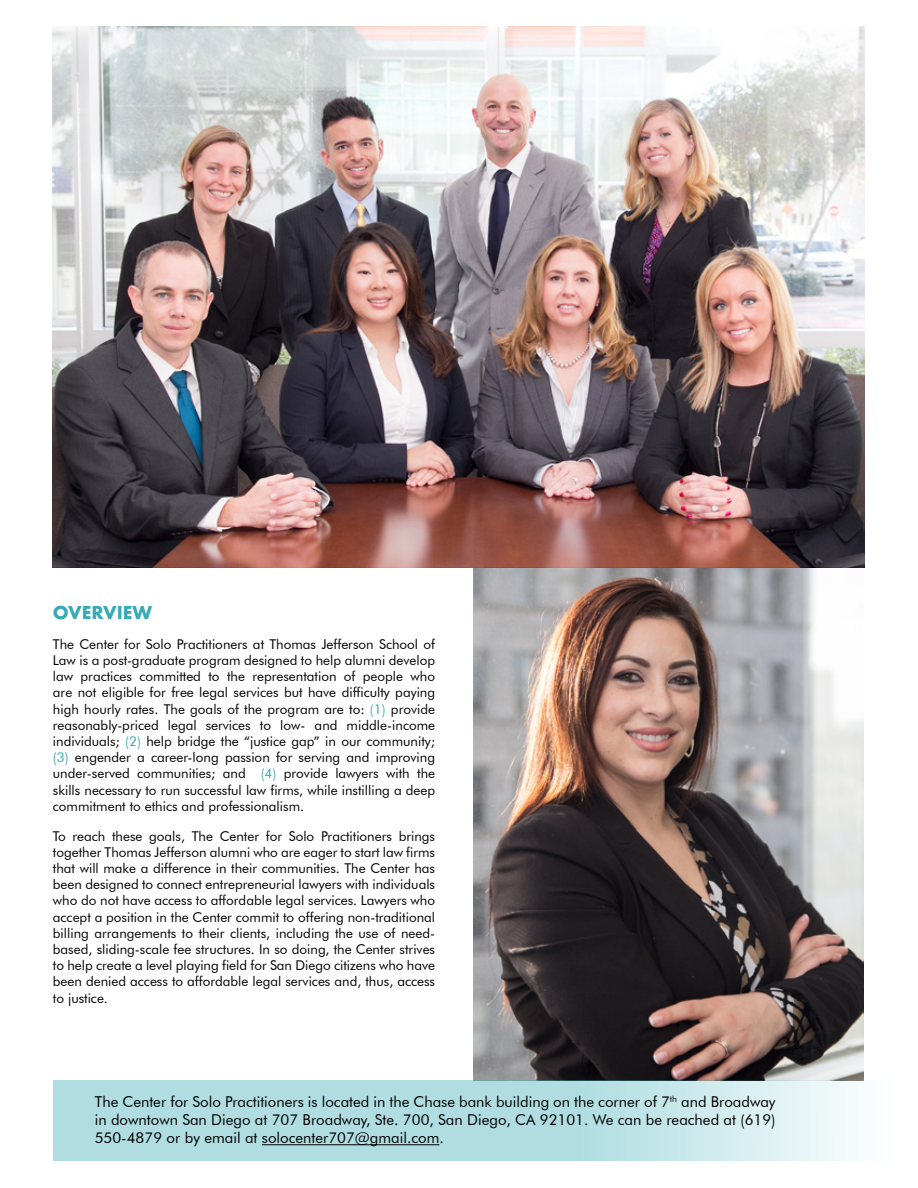
<style>
.page{position:relative;width:918px;height:1188px;background:#fff}
.page>*{position:absolute;margin:0;border:0;box-sizing:border-box;transform-origin:0 0}
.t1{font:700 19.5px "Futura T";color:#36abb5}
.t2{font:15px/18px "Futura BT";color:#000;text-align:justify}
.t3{font:13.5px/16.2px "Futura BT";color:#000;text-align:justify}
.s1{color:#36abb5}
</style>
<div class="page">
<img style="left:473px;top:567px;width:391px;height:513px">
<svg style="left:53px;top:1080px;width:811px;height:80px;background:#bae1e4"></svg>
<hr style="left:262px;top:1144px;width:177px;height:1px;background:#000">
<img style="left:53px;top:27px;width:811px;height:540px">
<h1 class="t1" style="left:53px;top:601px;width:101px">OVERVIEW</h1>
<p class="t3" style="left:53px;top:636px;width:384px">The Center for Solo Practitioners at Thomas Jefferson School of Law is a post-graduate program designed to help alumni develop law practices committed to the representation of people who are not eligible for free legal services but have difficulty paying high hourly rates. The goals of the program are to: <span class="s1">(1)</span> provide reasonably-priced legal services to low- and middle-income individuals; <span class="s1">(2)</span> help bridge the “justice gap” in our community; <span class="s1">(3)</span> engender a career-long passion for serving and improving under-served communities; and <span class="s1">(4)</span> provide lawyers with the skills necessary to run successful law firms, while instilling a deep commitment to ethics and professionalism.</p>
<p class="t3" style="left:53px;top:828px;width:384px">To reach these goals, The Center for Solo Practitioners brings together Thomas Jefferson alumni who are eager to start law firms that will make a difference in their communities. The Center has been designed to connect entrepreneurial lawyers with individuals who do not have access to affordable legal services. Lawyers who accept a position in the Center commit to offering non-traditional billing arrangements to their clients, including the use of need&shy;based, sliding-scale fee structures. In so doing, the Center strives to help create a level playing field for San Diego citizens who have been denied access to affordable legal services and, thus, access to justice.</p>
<p class="t2" style="left:95px;top:1093px;width:682px">The Center for Solo Practitioners is located in the Chase bank building on the corner of 7<sup>th</sup> and Broadway in downtown San Diego at 707 Broadway, Ste. 700, San Diego, CA 92101. We can be reached at (619)<br>550-4879 or by email at solocenter707@gmail.com.</p>
</div>
